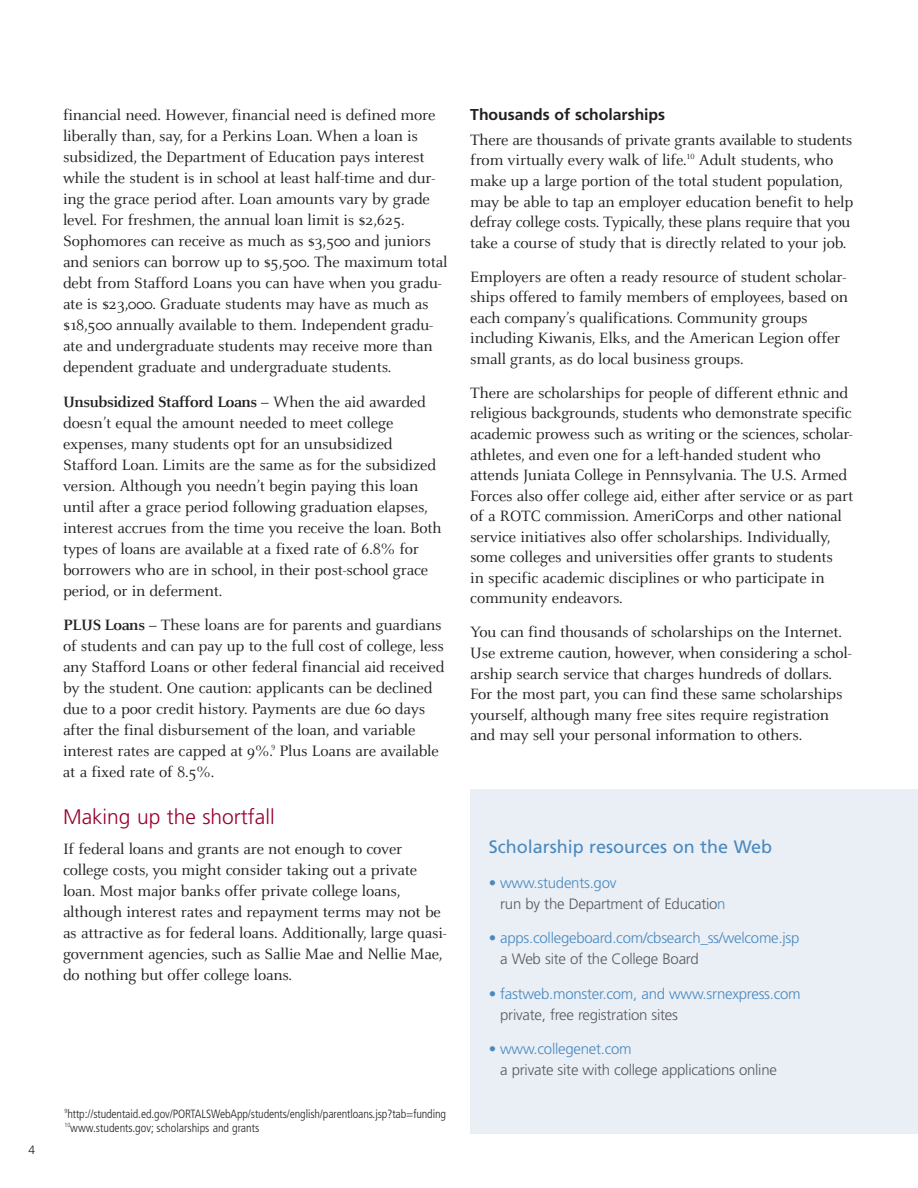
<style>
.page{position:relative;width:918px;height:1188px;background:#fff}
.page>*{position:absolute;margin:0;border:0;box-sizing:border-box;transform-origin:0 0}
.t1{font:300 21px "Frutiger";color:#98012d}
.t2{font:18px "Frutiger";color:#4a89be}
.t3{font:16.5px/21px "Celeste";letter-spacing:-.01em;color:#231f20}
.t4{font:700 15.75px "Frutiger";color:#231f20}
.t5{font:300 15px/21px "Frutiger";letter-spacing:-.015em;color:#5a5a5d}
.t6{font:300 15px "Frutiger";letter-spacing:-.015em;color:#4a89be}
.t7{font:300 condensed 12px/14.2px "Frutiger";letter-spacing:-.01em;color:#231f20}
.t8{font:300 12px "Frutiger";color:#231f20}
.s1{font-weight:700}
.s2{color:#4a89be}
</style>
<div class="page">
<div style="left:470px;top:789px;width:448px;height:345px;background:#eaeff6"></div>
<p class="t8" style="left:28px;top:1144px;width:8px">4</p>
<p class="t3" style="left:63px;top:106px;width:386px">financial need. However, financial need is defined more liberally than, say, for a Perkins Loan. When a loan is subsidized, the Department of Education pays interest while the student is in school at least half-time and dur&shy;ing the grace period after. Loan amounts vary by grade level. For freshmen, the annual loan limit is $2,625.<br>Sophomores can receive as much as $3,500 and juniors and seniors can borrow up to $5,500. The maximum total debt from Stafford Loans you can have when you gradu&shy;ate is $23,000. Graduate students may have as much as $18,500 annually available to them. Independent gradu&shy;ate and undergraduate students may receive more than dependent graduate and undergraduate students.</p>
<p class="t3" style="left:63px;top:392px;width:380px"><span class="s1">Unsubsidized Stafford Loans –</span> When the aid awarded doesn’t equal the amount needed to meet college expenses, many students opt for an unsubsidized Stafford Loan. Limits are the same as for the subsidized version. Although you needn’t begin paying this loan until after a grace period following graduation elapses, interest accrues from the time you receive the loan. Both types of loans are available at a fixed rate of 6.8% for borrowers who are in school, in their post-school grace period, or in deferment.</p>
<p class="t3" style="left:63px;top:616px;width:383px"><span class="s1">PLUS Loans –</span> These loans are for parents and guardians of students and can pay up to the full cost of college, less any Stafford Loans or other federal financial aid received by the student. One caution: applicants can be declined due to a poor credit history. Payments are due 60 days after the final disbursement of the loan, and variable interest rates are capped at 9%.<sup>9</sup> Plus Loans are available at a fixed rate of 8.5%.</p>
<p class="t1" style="left:63px;top:808px;width:213px">Making up the shortfall</p>
<p class="t3" style="left:63px;top:840px;width:385px">If federal loans and grants are not enough to cover college costs, you might consider taking out a private loan. Most major banks offer private college loans, although interest rates and repayment terms may not be as attractive as for federal loans. Additionally, large quasi&shy;government agencies, such as Sallie Mae and Nellie Mae, do nothing but offer college loans.</p>
<p class="t7" style="left:64px;top:1107px;width:383px"><sup>9</sup>http://studentaid.ed.gov/PORTALSWebApp/students/english/parentloans.jsp?tab=funding<br><sup>10</sup>www.students.gov; scholarships and grants</p>
<p class="t4" style="left:470px;top:108px;width:197px">Thousands of scholarships</p>
<p class="t3" style="left:470px;top:131px;width:385px;line-height:20.5px">There are thousands of private grants available to students from virtually every walk of life.<sup>10</sup> Adult students, who make up a large portion of the total student population, may be able to tap an employer education benefit to help defray college costs. Typically, these plans require that you take a course of study that is directly related to your job.</p>
<p class="t3" style="left:470px;top:268px;width:379px;line-height:20.5px">Employers are often a ready resource of student scholar&shy;ships offered to family members of employees, based on each company’s qualifications. Community groups including Kiwanis, Elks, and the American Legion offer small grants, as do local business groups.</p>
<p class="t3" style="left:470px;top:384px;width:385px;line-height:20.5px">There are scholarships for people of different ethnic and religious backgrounds, students who demonstrate specific academic prowess such as writing or the sciences, scholar&shy;athletes, and even one for a left-handed student who attends Juniata College in Pennsylvania. The U.S. Armed Forces also offer college aid, either after service or as part of a ROTC commission. AmeriCorps and other national service initiatives also offer scholarships. Individually, some colleges and universities offer grants to students<br>in specific academic disciplines or who participate in community endeavors.</p>
<p class="t3" style="left:470px;top:624px;width:383px;line-height:20.5px">You can find thousands of scholarships on the Internet.<br>Use extreme caution, however, when considering a schol&shy;arship search service that charges hundreds of dollars.<br>For the most part, you can find these same scholarships yourself, although many free sites require registration and may sell your personal information to others.</p>
<p class="t2" style="left:489px;top:840px;width:285px">Scholarship resources on the Web</p>
<p class="t5" style="left:500px;top:873px;width:227px;text-indent:-11px"><span class="s2">• www.students.gov<br></span>run by the Department of Educatio<span class="s2">n</span></p>
<p class="t6" style="left:489px;top:932px;width:312px">• apps.collegeboard.com/cbsearch_ss/welcome.jsp</p>
<p class="t5" style="left:500px;top:950px;width:200px">a Web site of the College Board</p>
<p class="t6" style="left:489px;top:988px;width:314px">• fastweb.monster.com, and www.srnexpress.com</p>
<p class="t5" style="left:500px;top:1005px;width:179px">private, free registration sites</p>
<p class="t6" style="left:489px;top:1043px;width:145px">• www.collegenet.com</p>
<p class="t5" style="left:500px;top:1061px;width:278px">a private site with college applications online</p>
</div>
